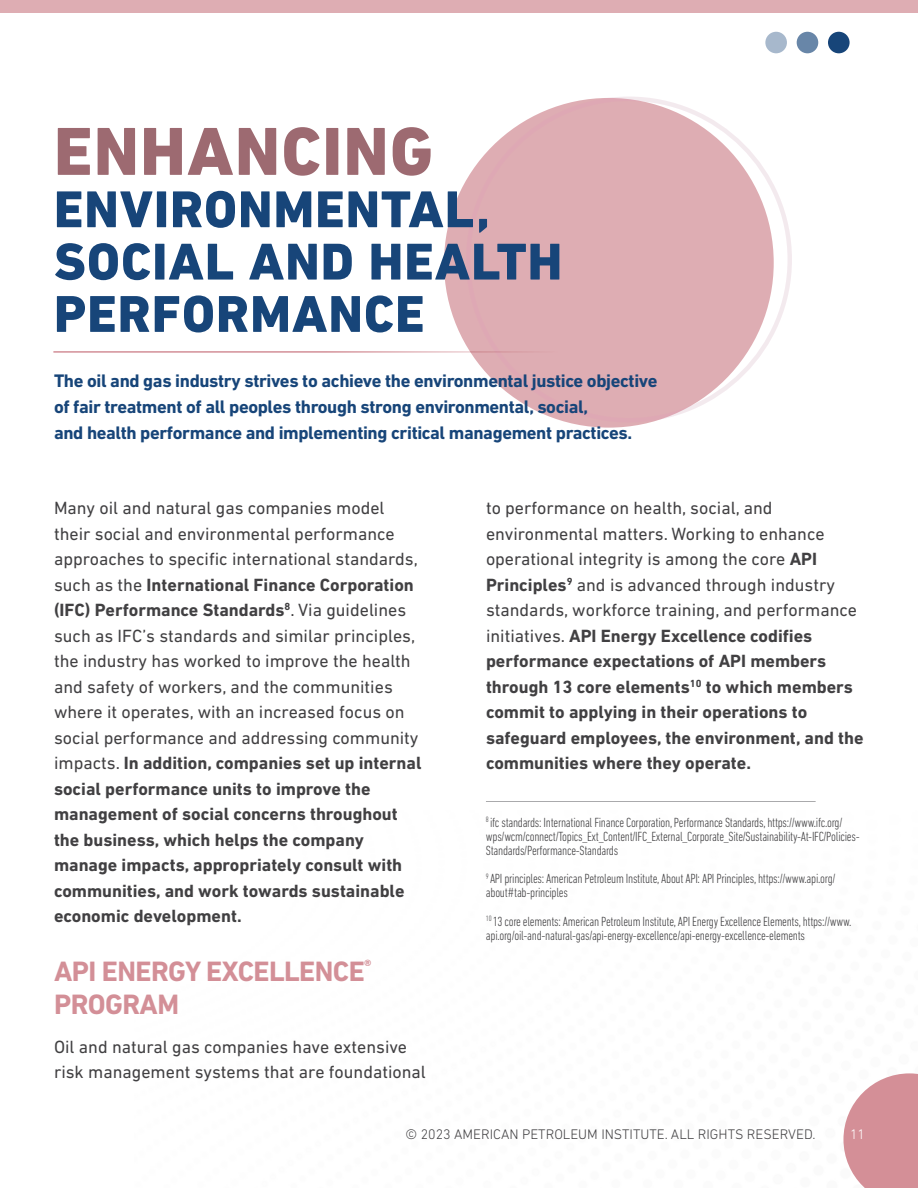
<style>
.page{position:relative;width:918px;height:1188px;background:#fff}
.page>*{position:absolute;margin:0;border:0;box-sizing:border-box;transform-origin:0 0}
.t1{font:800 69px "DIN Next LT Pro";letter-spacing:.02em;color:#9d6a71}
.t2{font:800 52.65px/52.3px "DIN Next LT Pro";letter-spacing:.02em;color:#174579}
.t3{font:700 28.5px/33px "DIN Next LT Pro";letter-spacing:-.02em;color:#d38f97}
.t4{font:700 18.45px/26.1px "DIN Next LT Pro";letter-spacing:-.02em;color:#174579}
.t5{font:18px/25.5px "DIN Next LT Pro";color:#414042}
.t6{font:700 18px/25.5px "DIN Next LT Pro";color:#414042}
.t7{font:300 14.1px "DIN Next LT Pro";color:#414042}
.t8{font:300 14.1px "DIN Next LT Pro";color:#fff}
.t9{font:300 condensed 13.5px/14.1px "DIN Next LT Pro";letter-spacing:-.02em;color:#414042}
.s1{font-weight:700}
.s2{font-weight:400}
</style>
<div class="page">
<svg style="left:843px;top:1073px;width:75px;height:115px"></svg>
<div style="left:0;top:0;width:918px;height:14px;background:#deadb3"></div>
<div style="left:765px;top:32px;width:22px;height:21px;background:#a7b8cc;border-radius:50%"></div>
<div style="left:797px;top:32px;width:21px;height:21px;background:#6886a8;border-radius:50%"></div>
<div style="left:828px;top:32px;width:22px;height:21px;background:#174579;border-radius:50%"></div>
<div style="left:444px;top:98px;width:330px;height:330px;background:#deadb3;border-radius:50%"></div>
<hr style="left:486px;top:801px;width:330px;height:1px;background:#565659">
<hr style="left:53px;top:351px;width:597px;height:2px;background:#d38f97">
<h1 class="t1" style="left:54px;top:111px;width:381px">ENHANCING</h1>
<h2 class="t2" style="left:54px;top:183px;width:510px">ENVIRONMENTAL,<br>SOCIAL AND HEALTH<br>PERFORMANCE</h2>
<p class="t4" style="left:54px;top:367px;width:605px">The oil and gas industry strives to achieve the environmental justice objective of fair treatment of all peoples through strong environmental, social,<br>and health performance and implementing critical management practices.</p>
<p class="t5" style="left:54px;top:495px;width:369px">Many oil and natural gas companies model their social and environmental performance approaches to specific international standards, such as the <span class="s1">International Finance Corporation (IFC) Performance Standards</span><sup>8</sup>. Via guidelines such as IFC’s standards and similar principles, the industry has worked to improve the health and safety of workers, and the communities where it operates, with an increased focus on social performance and addressing community impacts. <span class="s1">In addition, companies set up internal social performance units to improve the management of social concerns throughout the business, which helps the company manage impacts, appropriately consult with communities, and work towards sustainable economic development.</span></p>
<h3 class="t3" style="left:54px;top:954px;width:319px">API ENERGY EXCELLENCE<sup>®<br></sup>PROGRAM</h3>
<p class="t5" style="left:54px;top:1033px;width:373px">Oil and natural gas companies have extensive risk management systems that are foundational</p>
<p class="t6" style="left:486px;top:495px;width:379px"><span class="s2">to performance on health, social, and environmental matters. Working to enhance operational integrity is among the core</span> API Principles<sup>9</sup> <span class="s2">and is advanced through industry standards, workforce training, and performance initiatives.</span> API Energy Excellence codifies performance expectations of API members through 13 core elements<sup>10</sup> to which members commit to applying in their operations to safeguard employees, the environment, and the communities where they operate.</p>
<p class="t9" style="left:486px;top:815px;width:375px"><sup>8</sup> ifc standards: International Finance Corporation, Performance Standards, https://www.ifc.org/ wps/wcm/connect/Topics_Ext_Content/IFC_External_Corporate_Site/Sustainability-At-IFC/Policies-<br>Standards/Performance-Standards</p>
<p class="t9" style="left:486px;top:872px;width:351px"><sup>9</sup> API principles: American Petroleum Institute, About API: API Principles, https://www.api.org/ about#tab-principles</p>
<p class="t9" style="left:486px;top:914px;width:367px"><sup>10</sup> 13 core elements: American Petroleum Institute, API Energy Excellence Elements, https://www. api.org/oil-and-natural-gas/api-energy-excellence/api-energy-excellence-elements</p>
<p class="t7" style="left:406px;top:1127px;width:412px">©️ 2023 AMERICAN PETROLEUM INSTITUTE. ALL RIGHTS RESERVED.</p>
<p class="t8" style="left:850px;top:1127px;width:17px">11</p>
</div>
